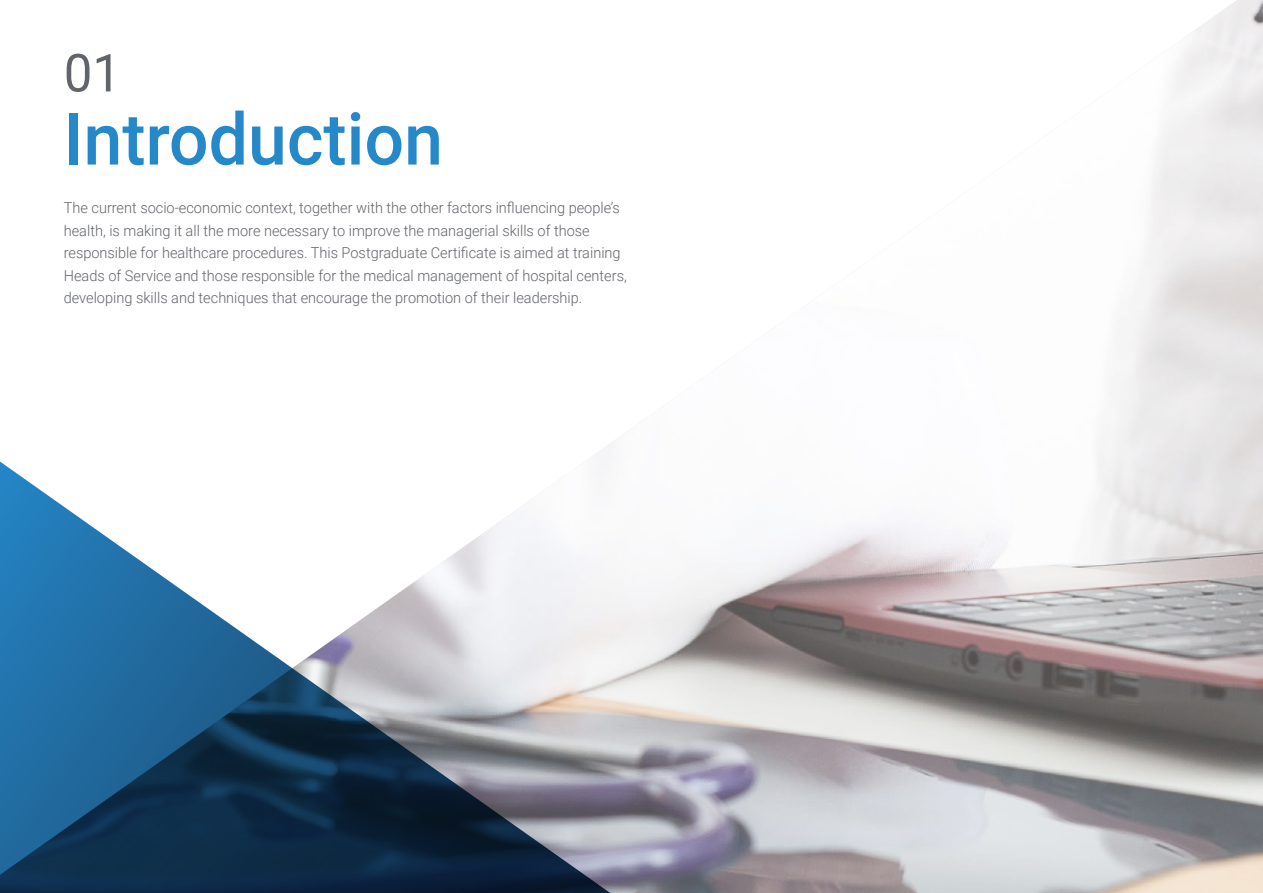
<style>
.page{position:relative;width:1263px;height:893px;background:#fff}
.page>*{position:absolute;margin:0;border:0;box-sizing:border-box;transform-origin:0 0}
.t1{font:500 72px "Roboto";color:#2488c9}
.t2{font:52.5px "Roboto";color:#61646a}
.t3{font:300 15px/22.5px "Roboto";color:#61646a}
</style>
<div class="page">
<img style="left:607px;top:0;width:656px;height:893px">
<svg style="left:0;top:446px;width:640px;height:447px"></svg>
<h2 class="t2" style="left:64px;top:36px;width:59px">01</h2>
<h1 class="t1" style="left:64px;top:89px;width:381px">Introduction</h1>
<p class="t3" style="left:64px;top:196px;width:564px">The current socio-economic context, together with the other factors influencing people’s health, is making it all the more necessary to improve the managerial skills of those responsible for healthcare procedures. This Postgraduate Certificate is aimed at training Heads of Service and those responsible for the medical management of hospital centers, developing skills and techniques that encourage the promotion of their leadership.</p>
</div>
